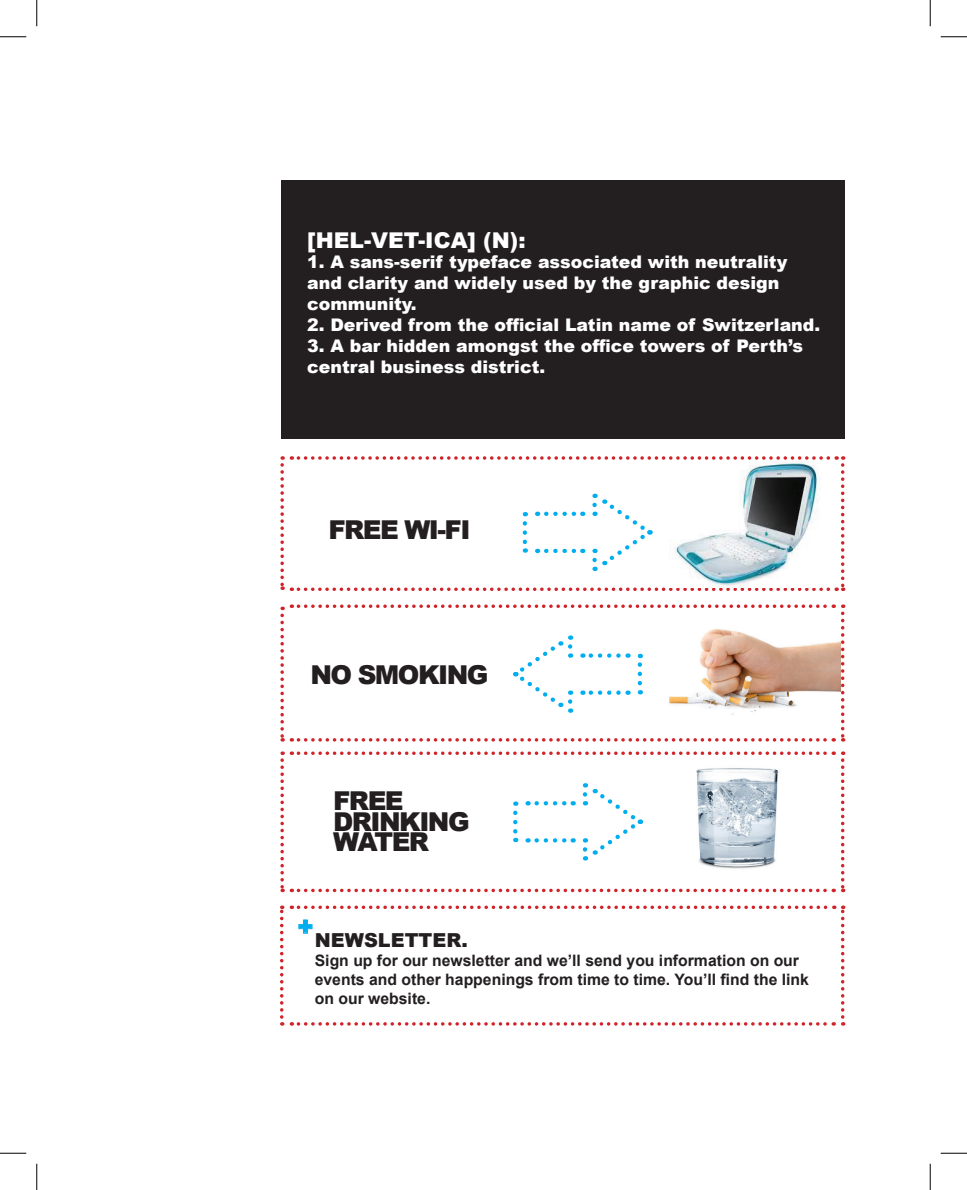
<style>
.page{position:relative;width:967px;height:1190px;background:#fff}
.page>*{position:absolute;margin:0;border:0;box-sizing:border-box;transform-origin:0 0}
.t1{font:900 26.07px/20.3px "Arial";letter-spacing:-.06em;color:#231f20}
.t2{font:900 24.5px "Arial";color:#00aeef}
.t3{font:900 21.7px "Arial";color:#fff}
.t4{font:900 19.25px "Arial";color:#231f20}
.t5{font:900 17.32px/20.8px "Arial";color:#fff}
.t6{font:700 15.75px/18.9px "Arial";color:#231f20}
</style>
<div class="page">
<svg style="left:280px;top:456px;width:4px;height:134px"></svg>
<svg style="left:298px;top:456px;width:546px;height:135px"></svg>
<svg style="left:280px;top:606px;width:4px;height:135px"></svg>
<svg style="left:298px;top:604px;width:536px;height:4px"></svg>
<svg style="left:298px;top:738px;width:536px;height:3px"></svg>
<svg style="left:840px;top:604px;width:4px;height:137px"></svg>
<svg style="left:637px;top:654px;width:5px;height:29px"></svg>
<svg style="left:582px;top:690px;width:36px;height:5px"></svg>
<svg style="left:582px;top:653px;width:36px;height:5px"></svg>
<svg style="left:568px;top:635px;width:4px;height:11px"></svg>
<svg style="left:568px;top:690px;width:4px;height:11px"></svg>
<svg style="left:513px;top:641px;width:48px;height:66px"></svg>
<svg style="left:280px;top:751px;width:4px;height:141px"></svg>
<svg style="left:298px;top:751px;width:536px;height:4px"></svg>
<svg style="left:298px;top:888px;width:536px;height:4px"></svg>
<svg style="left:841px;top:751px;width:3px;height:141px"></svg>
<svg style="left:513px;top:813px;width:4px;height:29px"></svg>
<svg style="left:536px;top:801px;width:37px;height:4px"></svg>
<svg style="left:536px;top:838px;width:37px;height:4px"></svg>
<svg style="left:582px;top:849px;width:5px;height:11px"></svg>
<svg style="left:582px;top:794px;width:5px;height:11px"></svg>
<svg style="left:594px;top:789px;width:48px;height:65px"></svg>
<img style="left:669px;top:460px;width:151px;height:127px">
<img style="left:669px;top:629px;width:171px;height:86px">
<img style="left:696px;top:768px;width:83px;height:101px">
<div style="left:282px;top:181px;width:562px;height:258px;background:#231f20"></div>
<svg style="left:298px;top:919px;width:15px;height:15px"></svg>
<svg style="left:298px;top:1022px;width:536px;height:3px"></svg>
<svg style="left:298px;top:905px;width:536px;height:4px"></svg>
<svg style="left:280px;top:905px;width:3px;height:120px"></svg>
<svg style="left:841px;top:905px;width:3px;height:120px"></svg>
<svg style="left:0;top:36px;width:26px;height:1px"></svg>
<svg style="left:940px;top:36px;width:26px;height:1px"></svg>
<svg style="left:0;top:1153px;width:26px;height:1px"></svg>
<svg style="left:940px;top:1153px;width:26px;height:1px"></svg>
<svg style="left:36px;top:0;width:1px;height:26px"></svg>
<svg style="left:36px;top:1163px;width:1px;height:27px"></svg>
<svg style="left:929px;top:0;width:1px;height:26px"></svg>
<svg style="left:929px;top:1163px;width:1px;height:27px"></svg>
<p class="t3" style="left:307px;top:224px;width:220px">[HEL-VET-ICA] (N):</p>
<p class="t5" style="left:307px;top:251px;width:481px">1. A sans-serif typeface associated with neutrality and clarity and widely used by the graphic design community.</p>
<p class="t5" style="left:307px;top:314px;width:514px">2. Derived from the official Latin name of Switzerland.</p>
<p class="t5" style="left:307px;top:335px;width:497px">3. A bar hidden amongst the office towers of Perth’s central business district.</p>
<h1 class="t1" style="left:328px;top:519px;width:143px">FREE WI-FI</h1>
<h1 class="t1" style="left:310px;top:663px;width:180px">NO SMOKING</h1>
<h1 class="t1" style="left:333px;top:790px;width:138px">FREE<br>DRINKING<br>WATER</h1>
<h2 class="t2" style="left:297px;top:909px;width:18px">+</h2>
<p class="t4" style="left:315px;top:926px;width:154px">NEWSLETTER.</p>
<p class="t6" style="left:315px;top:951px;width:495px">Sign up for our newsletter and we’ll send you information on our events and other happenings from time to time. You’ll find the link on our website.</p>
</div>
